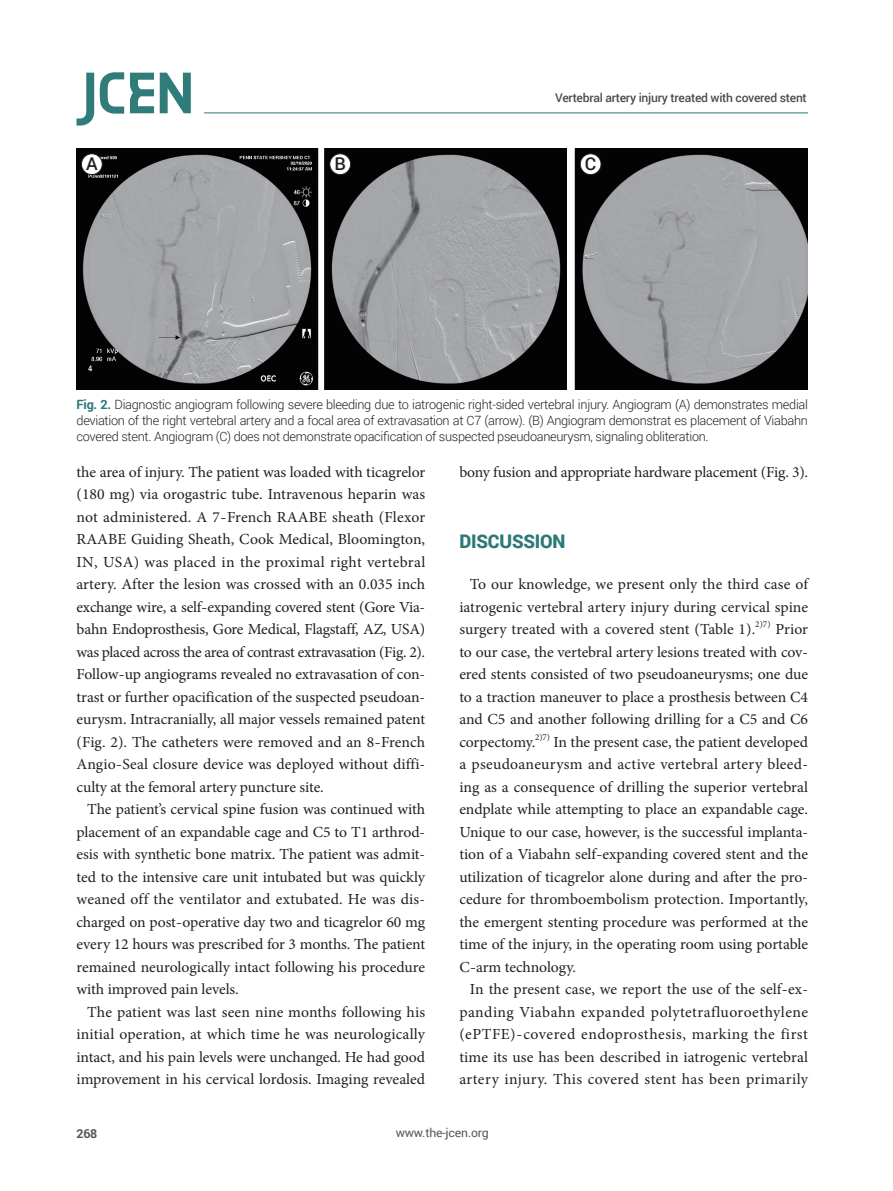
<style>
.page{position:relative;width:893px;height:1191px;background:#fff}
.page>*{position:absolute;margin:0;border:0;box-sizing:border-box;transform-origin:0 0}
.본문_대제목{font:900 18.75px "Roboto";letter-spacing:-.01em;color:#2c7977}
.t1{font:500 17.7px "Roboto";color:#231f20}
.본문_내용_첫문단{font:15.3px/22.5px "Minion Pro";letter-spacing:-.005em;color:#231f20;text-align:justify}
.그림_설명{font:300 12.75px/15.8px "Roboto";letter-spacing:-.025em;color:#231f20;text-align:justify}
.t2{font:700 12.3px "Roboto";color:#57585a}
.t3{font:500 12px "Roboto";letter-spacing:-.02em;color:#4b4c4d}
.t4{font:12px "Roboto";letter-spacing:-.015em;color:#57585a}
.본문_내용_첫문단-2{font:9px "Minion Pro";color:#231f20}
.s1{font-weight:700;color:#2c7977}
</style>
<div class="page">
<svg style="left:77px;top:73px;width:17px;height:53px"></svg>
<svg style="left:160px;top:73px;width:31px;height:40px"></svg>
<svg style="left:100px;top:72px;width:24px;height:42px"></svg>
<svg style="left:130px;top:73px;width:24px;height:40px"></svg>
<hr style="left:204px;top:112px;width:604px;height:1px;background:#2c7977">
<img style="left:77px;top:149px;width:241px;height:241px">
<img style="left:325px;top:149px;width:241px;height:241px">
<img style="left:575px;top:149px;width:233px;height:241px">
<div style="left:81px;top:154px;width:21px;height:21px;background:#fff;border-radius:50%"></div>
<div style="left:81px;top:153px;width:21px;height:22px;border:1px solid #231f20;border-radius:50%"></div>
<div style="left:330px;top:154px;width:21px;height:21px;background:#fff;border-radius:50%"></div>
<div style="left:330px;top:153px;width:21px;height:22px;border:1px solid #231f20;border-radius:50%"></div>
<div style="left:580px;top:154px;width:21px;height:21px;background:#fff;border-radius:50%"></div>
<div style="left:580px;top:153px;width:21px;height:22px;border:1px solid #231f20;border-radius:50%"></div>
<p class="t3" style="left:555px;top:89px;width:253px">Vertebral artery injury treated with covered stent</p>
<p class="t1" style="left:86px;top:152px;width:13px">A</p>
<p class="t1" style="left:334px;top:152px;width:13px">B</p>
<p class="t1" style="left:585px;top:152px;width:13px">C</p>
<p class="그림_설명" style="left:77px;top:396px;width:733px"><span class="s1">Fig. 2.</span> Diagnostic angiogram following severe bleeding due to iatrogenic right-sided vertebral injury. Angiogram (A) demonstrates medial deviation of the right vertebral artery and a focal area of extravasation at C7 (arrow). (B) Angiogram demonstrat es placement of Viabahn covered stent. Angiogram (C) does not demonstrate opacification of suspected pseudoaneurysm, signaling obliteration.</p>
<p class="본문_내용_첫문단" style="left:77px;top:460px;width:350px">the area of injury. The patient was loaded with ticagrelor (180 mg) via orogastric tube. Intravenous heparin was not administered. A 7-French RAABE sheath (Flexor RAABE Guiding Sheath, Cook Medical, Bloomington, IN, USA) was placed in the proximal right vertebral artery. After the lesion was crossed with an 0.035 inch exchange wire, a self-expanding covered stent (Gore Via&shy;bahn Endoprosthesis, Gore Medical, Flagstaff, AZ, USA) was placed across the area of contrast extravasation (Fig. 2).<br>Follow-up angiograms revealed no extravasation of con&shy;trast or further opacification of the suspected pseudoan&shy;eurysm. Intracranially, all major vessels remained patent (Fig. 2). The catheters were removed and an 8-French Angio-Seal closure device was deployed without diffi&shy;culty at the femoral artery puncture site.</p>
<p class="본문_내용_첫문단" style="left:77px;top:798px;width:350px;text-indent:11px">The patient’s cervical spine fusion was continued with placement of an expandable cage and C5 to T1 arthrod&shy;esis with synthetic bone matrix. The patient was admit&shy;ted to the intensive care unit intubated but was quickly weaned off the ventilator and extubated. He was dis&shy;charged on post-operative day two and ticagrelor 60 mg every 12 hours was prescribed for 3 months. The patient remained neurologically intact following his procedure with improved pain levels.</p>
<p class="본문_내용_첫문단" style="left:77px;top:1000px;width:350px;text-indent:11px">The patient was last seen nine months following his initial operation, at which time he was neurologically intact, and his pain levels were unchanged. He had good improvement in his cervical lordosis. Imaging revealed</p>
<p class="본문_내용_첫문단" style="left:459px;top:460px;width:350px">bony fusion and appropriate hardware placement (Fig. 3).</p>
<p class="본문_대제목" style="left:459px;top:527px;width:108px">DISCUSSION</p>
<p class="본문_내용_첫문단" style="left:459px;top:573px;width:350px;text-indent:11px">To our knowledge, we present only the third case of iatrogenic vertebral artery injury during cervical spine surgery treated with a covered stent (Table 1).</p>
<p class="본문_내용_첫문단-2" style="left:755px;top:618px;width:17px">2)7)</p>
<p class="본문_내용_첫문단" style="left:459px;top:618px;width:350px;text-indent:316px">Prior to our case, the vertebral artery lesions treated with cov&shy;ered stents consisted of two pseudoaneurysms; one due to a traction maneuver to place a prosthesis between C4 and C5 and another following drilling for a C5 and C6 corpectomy.</p>
<p class="본문_내용_첫문단-2" style="left:535px;top:730px;width:16px">2)7)</p>
<p class="본문_내용_첫문단" style="left:459px;top:730px;width:350px;text-indent:94px">In the present case, the patient developed a pseudoaneurysm and active vertebral artery bleed&shy;ing as a consequence of drilling the superior vertebral endplate while attempting to place an expandable cage.<br>Unique to our case, however, is the successful implanta&shy;tion of a Viabahn self-expanding covered stent and the utilization of ticagrelor alone during and after the pro&shy;cedure for thromboembolism protection. Importantly, the emergent stenting procedure was performed at the time of the injury, in the operating room using portable C-arm technology.</p>
<p class="본문_내용_첫문단" style="left:459px;top:978px;width:350px;text-indent:11px">In the present case, we report the use of the self-ex&shy;panding Viabahn expanded polytetrafluoroethylene (ePTFE)-covered endoprosthesis, marking the first time its use has been described in iatrogenic vertebral artery injury. This covered stent has been primarily</p>
<p class="t2" style="left:77px;top:1124px;width:22px">268</p>
<p class="t4" style="left:396px;top:1124px;width:94px">www.the-jcen.org</p>
</div>
